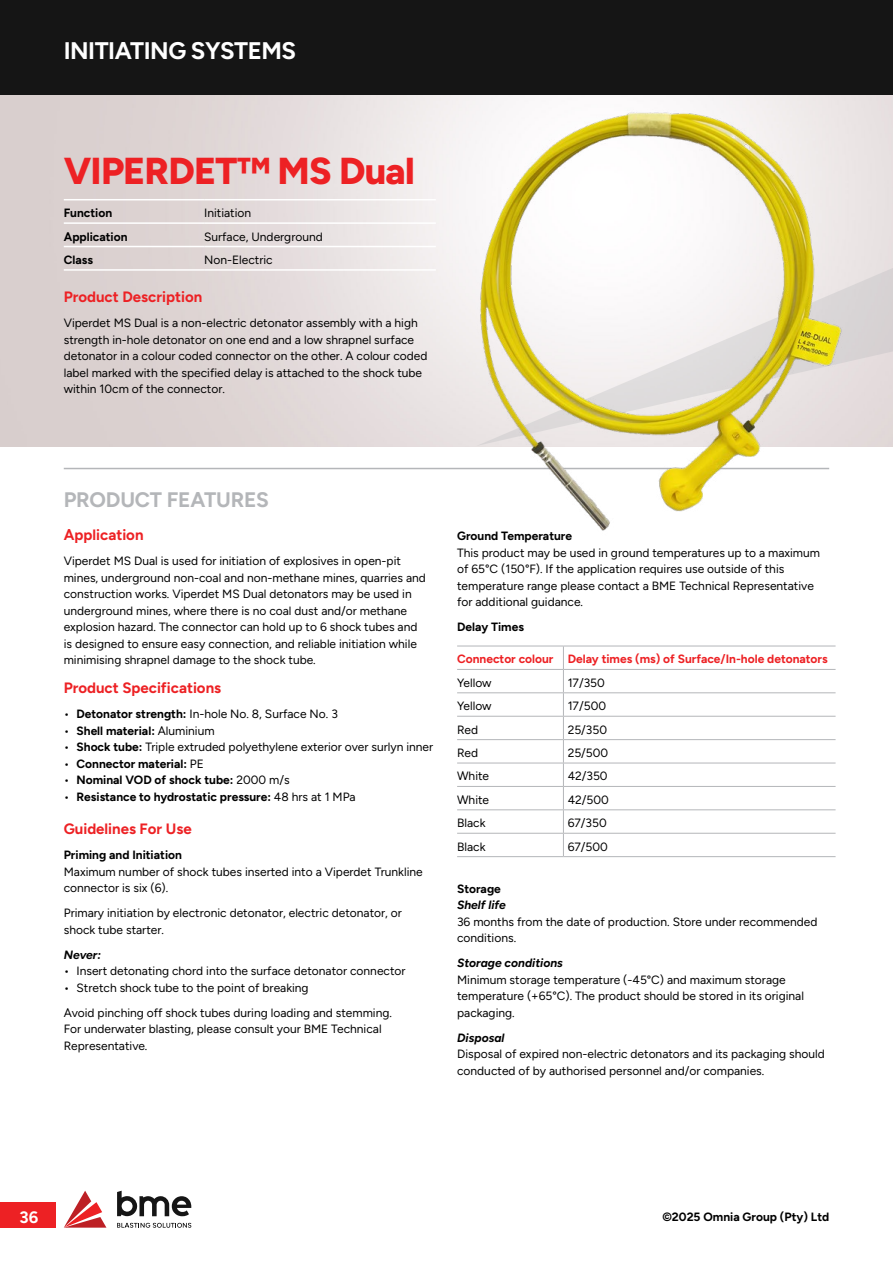
<style>
.page{position:relative;width:893px;height:1263px;background:#fff}
.page>*{position:absolute;margin:0;border:0;box-sizing:border-box;transform-origin:0 0}
.t1{font:800 37.5px "Figtree";letter-spacing:-.02em;color:#ed2124}
.t2{font:700 24px "Figtree";letter-spacing:-.02em;color:#fff}
.t3{font:700 21px "Figtree";letter-spacing:-.01em;color:#b4b6b9}
.t4{font:700 16.5px "Figtree";color:#fff}
.t5{font:700 15px "Figtree";color:#ed2124}
.t6{font:12px/16.5px "Figtree";color:#000}
.t7{font:700 12px "Figtree";color:#000}
.t8{font:700 12px "Figtree";color:#ed2124}
.t9{font:italic 700 12px "Figtree";color:#000}
.s1{font-weight:700}
.s2{font-weight:400}
</style>
<div class="page">
<hr style="left:64px;top:468px;width:765px;height:1px;background:#b4b6b9">
<svg style="left:872px;top:268px;width:21px;height:178px;background:#ddd6d7"></svg>
<img style="left:446px;top:95px;width:426px;height:436px">
<hr style="left:457px;top:646px;width:106px;height:1px;background:#b4b6b9">
<hr style="left:563px;top:646px;width:273px;height:1px;background:#b4b6b9">
<hr style="left:457px;top:669px;width:106px;height:1px;background:#b4b6b9">
<hr style="left:563px;top:669px;width:273px;height:1px;background:#b4b6b9">
<hr style="left:457px;top:692px;width:106px;height:1px;background:#b4b6b9">
<hr style="left:563px;top:692px;width:273px;height:1px;background:#b4b6b9">
<hr style="left:457px;top:716px;width:106px;height:1px;background:#b4b6b9">
<hr style="left:563px;top:716px;width:273px;height:1px;background:#b4b6b9">
<hr style="left:457px;top:739px;width:106px;height:1px;background:#b4b6b9">
<hr style="left:563px;top:739px;width:273px;height:1px;background:#b4b6b9">
<hr style="left:457px;top:763px;width:106px;height:1px;background:#b4b6b9">
<hr style="left:563px;top:763px;width:273px;height:1px;background:#b4b6b9">
<hr style="left:457px;top:786px;width:106px;height:1px;background:#b4b6b9">
<hr style="left:563px;top:786px;width:273px;height:1px;background:#b4b6b9">
<hr style="left:457px;top:809px;width:106px;height:1px;background:#b4b6b9">
<hr style="left:563px;top:809px;width:273px;height:1px;background:#b4b6b9">
<hr style="left:457px;top:833px;width:106px;height:1px;background:#b4b6b9">
<hr style="left:563px;top:833px;width:273px;height:1px;background:#b4b6b9">
<svg style="left:563px;top:646px;width:1px;height:210px"></svg>
<hr style="left:457px;top:856px;width:106px;height:1px;background:#b4b6b9">
<hr style="left:563px;top:856px;width:273px;height:1px;background:#b4b6b9">
<div style="left:0;top:1202px;width:55px;height:26px;background:#ed2124"></div>
<div style="left:0;top:0;width:893px;height:95px;background:#151515"></div>
<svg style="left:64px;top:1191px;width:42px;height:36px"></svg>
<svg style="left:117px;top:1191px;width:74px;height:25px"></svg>
<svg style="left:117px;top:1223px;width:74px;height:5px"></svg>
<h2 class="t2" style="left:64px;top:36px;width:234px">INITIATING SYSTEMS</h2>
<h1 class="t1" style="left:64px;top:148px;width:352px">VIPERDET™ MS Dual</h1>
<p class="t7" style="left:64px;top:206px;width:50px">Function</p>
<p class="t6" style="left:204px;top:205px;width:49px">Initiation</p>
<p class="t7" style="left:64px;top:229px;width:65px">Application</p>
<p class="t6" style="left:204px;top:228px;width:120px">Surface, Underground</p>
<p class="t7" style="left:64px;top:253px;width:31px">Class</p>
<p class="t6" style="left:204px;top:251px;width:70px">Non-Electric</p>
<p class="t5" style="left:64px;top:288px;width:140px">Product Description</p>
<p class="t6" style="left:64px;top:315px;width:365px">Viperdet MS Dual is a non-electric detonator assembly with a high strength in-hole detonator on one end and a low shrapnel surface detonator in a colour coded connector on the other. A colour coded label marked with the specified delay is attached to the shock tube within 10cm of the connector.</p>
<h3 class="t3" style="left:64px;top:487px;width:207px">PRODUCT FEATURES</h3>
<p class="t5" style="left:64px;top:526px;width:81px">Application</p>
<p class="t6" style="left:64px;top:553px;width:364px">Viperdet MS Dual is used for initiation of explosives in open-pit mines, underground non-coal and non-methane mines, quarries and construction works. Viperdet MS Dual detonators may be used in underground mines, where there is no coal dust and/or methane explosion hazard. The connector can hold up to 6 shock tubes and is designed to ensure easy connection, and reliable initiation while minimising shrapnel damage to the shock tube.</p>
<p class="t5" style="left:64px;top:679px;width:159px">Product Specifications</p>
<p class="t6" style="left:64px;top:706px;width:276px">• <span class="s1">Detonator strength:</span> In-hole No. 8, Surface No. 3</p>
<p class="t7" style="left:64px;top:723px;width:152px"><span class="s2">•</span> Shell material: <span class="s2">Aluminium</span></p>
<p class="t6" style="left:64px;top:739px;width:371px">• <span class="s1">Shock tube:</span> Triple extruded polyethylene exterior over surlyn inner</p>
<p class="t7" style="left:64px;top:756px;width:142px"><span class="s2">•</span> Connector material: <span class="s2">PE</span></p>
<p class="t7" style="left:64px;top:773px;width:227px"><span class="s2">•</span> Nominal VOD of shock tube: <span class="s2">2000 m/s</span></p>
<p class="t7" style="left:64px;top:789px;width:293px"><span class="s2">•</span> Resistance to hydrostatic pressure: <span class="s2">48 hrs at 1 MPa</span></p>
<p class="t5" style="left:64px;top:820px;width:129px">Guidelines For Use</p>
<p class="t7" style="left:64px;top:848px;width:120px">Priming and Initiation</p>
<p class="t6" style="left:64px;top:863px;width:360px">Maximum number of shock tubes inserted into a Viperdet Trunkline connector is six (6).</p>
<p class="t6" style="left:64px;top:905px;width:340px">Primary initiation by electronic detonator, electric detonator, or shock tube starter.</p>
<p class="t9" style="left:64px;top:947px;width:39px">Never:</p>
<p class="t6" style="left:64px;top:963px;width:343px">• Insert detonating chord into the surface detonator connector</p>
<p class="t6" style="left:64px;top:975px;width:330px;line-height:25px">• Stretch shock tube to the point of breaking<br>Avoid pinching off shock tubes during loading and stemming.</p>
<p class="t6" style="left:64px;top:1021px;width:319px">For underwater blasting, please consult your BME Technical<br>Representative.</p>
<p class="t7" style="left:457px;top:529px;width:117px">Ground Temperature</p>
<p class="t6" style="left:457px;top:544px;width:364px">This product may be used in ground temperatures up to a maximum of 65°C (150°F). If the application requires use outside of this temperature range please contact a BME Technical Representative for additional guidance.</p>
<p class="t7" style="left:457px;top:620px;width:68px">Delay Times</p>
<p class="t8" style="left:457px;top:652px;width:372px">Connector colour Delay times (ms) of Surface/In-hole detonators</p>
<p class="t6" style="left:457px;top:674px;width:36px">Yellow</p>
<p class="t6" style="left:568px;top:674px;width:39px">17/350</p>
<p class="t6" style="left:457px;top:698px;width:36px">Yellow</p>
<p class="t6" style="left:568px;top:698px;width:40px">17/500</p>
<p class="t6" style="left:457px;top:721px;width:23px">Red</p>
<p class="t6" style="left:568px;top:721px;width:41px">25/350</p>
<p class="t6" style="left:457px;top:745px;width:23px">Red</p>
<p class="t6" style="left:568px;top:745px;width:42px">25/500</p>
<p class="t6" style="left:457px;top:768px;width:34px">White</p>
<p class="t6" style="left:568px;top:768px;width:41px">42/350</p>
<p class="t6" style="left:457px;top:791px;width:34px">White</p>
<p class="t6" style="left:568px;top:791px;width:43px">42/500</p>
<p class="t6" style="left:457px;top:815px;width:30px">Black</p>
<p class="t6" style="left:568px;top:815px;width:41px">67/350</p>
<p class="t6" style="left:457px;top:838px;width:30px">Black</p>
<p class="t6" style="left:568px;top:838px;width:42px">67/500</p>
<p class="t7" style="left:457px;top:881px;width:45px">Storage</p>
<p class="t9" style="left:457px;top:898px;width:50px">Shelf life</p>
<p class="t6" style="left:457px;top:913px;width:362px">36 months from the date of production. Store under recommended conditions.</p>
<p class="t9" style="left:457px;top:956px;width:107px">Storage conditions</p>
<p class="t6" style="left:457px;top:971px;width:348px">Minimum storage temperature (-45°C) and maximum storage temperature (+65°C). The product should be stored in its original packaging.</p>
<p class="t9" style="left:457px;top:1030px;width:49px">Disposal</p>
<p class="t6" style="left:457px;top:1046px;width:369px">Disposal of expired non-electric detonators and its packaging should conducted of by authorised personnel and/or companies.</p>
<h3 class="t4" style="left:20px;top:1207px;width:20px">36</h3>
<p class="t7" style="left:662px;top:1209px;width:168px">©2025 Omnia Group (Pty) Ltd</p>
</div>
